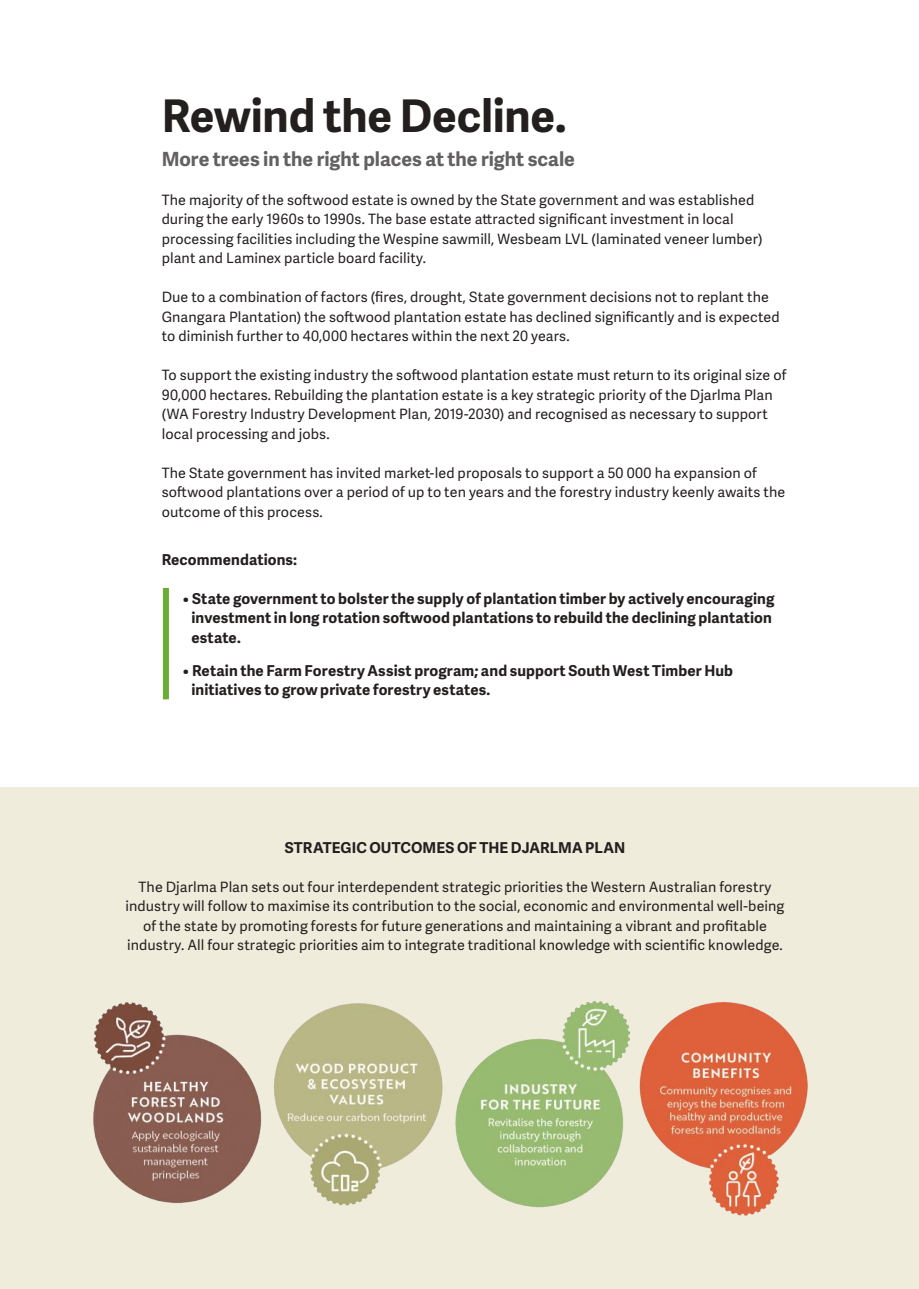
<style>
.page{position:relative;width:919px;height:1289px;background:#fff}
.page>*{position:absolute;margin:0;border:0;box-sizing:border-box;transform-origin:0 0}
.t1{font:700 45px "Adelle Sans";letter-spacing:-.005em;color:#241f1f}
.t2{font:700 19.5px "Adelle Sans";color:#636062}
.t3{font:700 15px/19.5px "Adelle Sans";letter-spacing:.01em;color:#241f1f}
.t4{font:14.25px/19.5px "Adelle Sans";letter-spacing:.01em;color:#241f1f}
</style>
<div class="page">
<div style="left:163px;top:588px;width:6px;height:111px;background:#6cab36"></div>
<div style="left:0;top:787px;width:918px;height:501px;background:#f0ecdc"></div>
<img style="left:645px;top:1002px;width:163px;height:214px">
<img style="left:460px;top:1001px;width:185px;height:207px">
<img style="left:278px;top:1003px;width:182px;height:203px">
<img style="left:93px;top:1002px;width:185px;height:202px">
<h1 class="t1" style="left:162px;top:83px;width:406px">Rewind the Decline.</h1>
<h2 class="t2" style="left:162px;top:145px;width:414px">More trees in the right places at the right scale</h2>
<p class="t4" style="left:162px;top:190px;width:602px">The majority of the softwood estate is owned by the State government and was established during the early 1960s to 1990s. The base estate attracted significant investment in local processing facilities including the Wespine sawmill, Wesbeam LVL (laminated veneer lumber) plant and Laminex particle board facility.</p>
<p class="t4" style="left:162px;top:287px;width:619px">Due to a combination of factors (fires, drought, State government decisions not to replant the<br>Gnangara Plantation) the softwood plantation estate has declined significantly and is expected to diminish further to 40,000 hectares within the next 20 years.</p>
<p class="t4" style="left:162px;top:365px;width:626px">To support the existing industry the softwood plantation estate must return to its original size of 90,000 hectares. Rebuilding the plantation estate is a key strategic priority of the Djarlma Plan (WA Forestry Industry Development Plan, 2019-2030) and recognised as necessary to support local processing and jobs.</p>
<p class="t4" style="left:162px;top:462px;width:625px">The State government has invited market-led proposals to support a 50 000 ha expansion of softwood plantations over a period of up to ten years and the forestry industry keenly awaits the outcome of this process.</p>
<p class="t3" style="left:162px;top:549px;width:137px">Recommendations:</p>
<p class="t3" style="left:191px;top:588px;width:584px;text-indent:-9px">• State government to bolster the supply of plantation timber by actively encouraging investment in long rotation softwood plantations to rebuild the declining plantation estate.</p>
<p class="t3" style="left:191px;top:660px;width:543px;text-indent:-9px">• Retain the Farm Forestry Assist program; and support South West Timber Hub initiatives to grow private forestry estates.</p>
<p class="t3" style="left:285px;top:836px;width:342px">STRATEGIC OUTCOMES OF THE DJARLMA PLAN</p>
<p class="t4" style="left:126px;top:876px;width:660px;text-align:center">The Djarlma Plan sets out four interdependent strategic priorities the Western Australian forestry industry will follow to maximise its contribution to the social, economic and environmental well-being of the state by promoting forests for future generations and maintaining a vibrant and profitable industry. All four strategic priorities aim to integrate traditional knowledge with scientific knowledge.</p>
</div>
